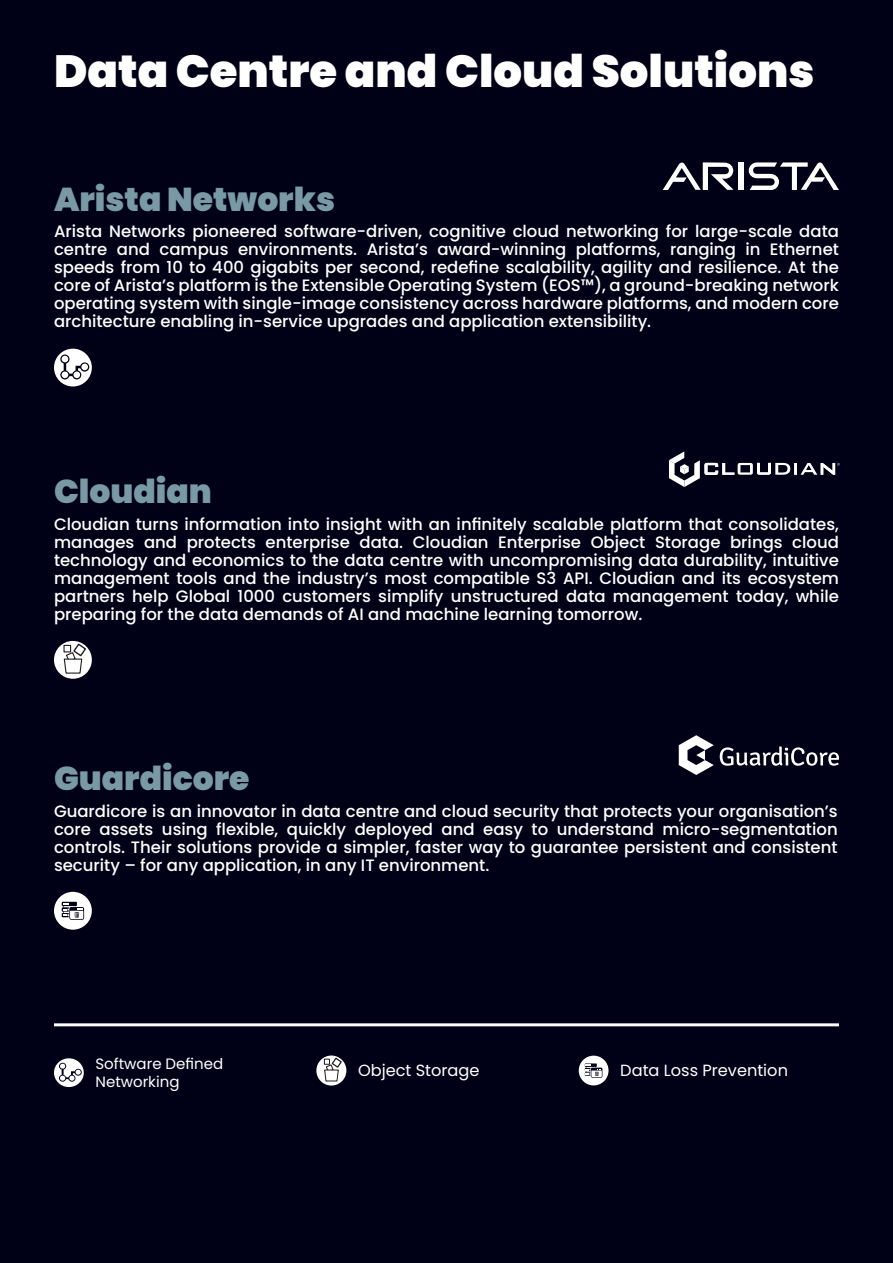
<style>
.page{position:relative;width:893px;height:1263px;background:#000117}
.page>*{position:absolute;margin:0;border:0;box-sizing:border-box;transform-origin:0 0}
.t1{font:900 45px "Poppins";color:#fff}
.t2{font:900 33px "Poppins";color:#7999a7}
.t3{font:500 16.5px/18px "Poppins";color:#fff;text-align:justify}
.t4{font:16.2px "Poppins";color:#fff}
.t5{font:15px/18px "Poppins";color:#fff}
</style>
<div class="page">
<hr style="left:54px;top:1023px;width:785px;height:3px;background:#fff">
<svg style="left:669px;top:451px;width:171px;height:36px"></svg>
<div style="left:54px;top:641px;width:38px;height:38px;background:#fff;border-radius:50%"></div>
<svg style="left:63px;top:642px;width:24px;height:32px"></svg>
<div style="left:739px;top:162px;width:5px;height:28px;background:#fff"></div>
<svg style="left:663px;top:162px;width:71px;height:28px"></svg>
<svg style="left:749px;top:162px;width:90px;height:28px"></svg>
<svg style="left:54px;top:349px;width:38px;height:37px"></svg>
<svg style="left:720px;top:746px;width:119px;height:20px"></svg>
<svg style="left:679px;top:735px;width:35px;height:40px"></svg>
<svg style="left:54px;top:892px;width:38px;height:38px"></svg>
<svg style="left:54px;top:1058px;width:30px;height:29px"></svg>
<div style="left:316px;top:1055px;width:30px;height:30px;background:#fff;border-radius:50%"></div>
<svg style="left:323px;top:1056px;width:20px;height:26px"></svg>
<svg style="left:579px;top:1056px;width:29px;height:29px"></svg>
<h1 class="t1" style="left:54px;top:45px;width:762px">Data Centre and Cloud Solutions</h1>
<h2 class="t2" style="left:54px;top:180px;width:283px">Arista Networks</h2>
<p class="t3" style="left:54px;top:223px;width:786px">Arista Networks pioneered software-driven, cognitive cloud networking for large-scale data centre and campus environments. Arista’s award-winning platforms, ranging in Ethernet speeds from 10 to 400 gigabits per second, redefine scalability, agility and resilience. At the core of Arista’s platform is the Extensible Operating System (EOS™), a ground-breaking network operating system with single-image consistency across hardware platforms, and modern core architecture enabling in-service upgrades and application extensibility.</p>
<h2 class="t2" style="left:54px;top:472px;width:159px">Cloudian</h2>
<p class="t3" style="left:54px;top:515px;width:786px">Cloudian turns information into insight with an infinitely scalable platform that consolidates, manages and protects enterprise data. Cloudian Enterprise Object Storage brings cloud technology and economics to the data centre with uncompromising data durability, intuitive management tools and the industry’s most compatible S3 API. Cloudian and its ecosystem partners help Global 1000 customers simplify unstructured data management today, while preparing for the data demands of AI and machine learning tomorrow.</p>
<h2 class="t2" style="left:54px;top:759px;width:197px">Guardicore</h2>
<p class="t3" style="left:54px;top:802px;width:785px">Guardicore is an innovator in data centre and cloud security that protects your organisation’s core assets using flexible, quickly deployed and easy to understand micro-segmentation controls. Their solutions provide a simpler, faster way to guarantee persistent and consistent security – for any application, in any IT environment.</p>
<p class="t5" style="left:96px;top:1055px;width:129px">Software Defined<br>Networking</p>
<p class="t4" style="left:358px;top:1061px;width:123px">Object Storage</p>
<p class="t4" style="left:620px;top:1061px;width:169px">Data Loss Prevention</p>
</div>
